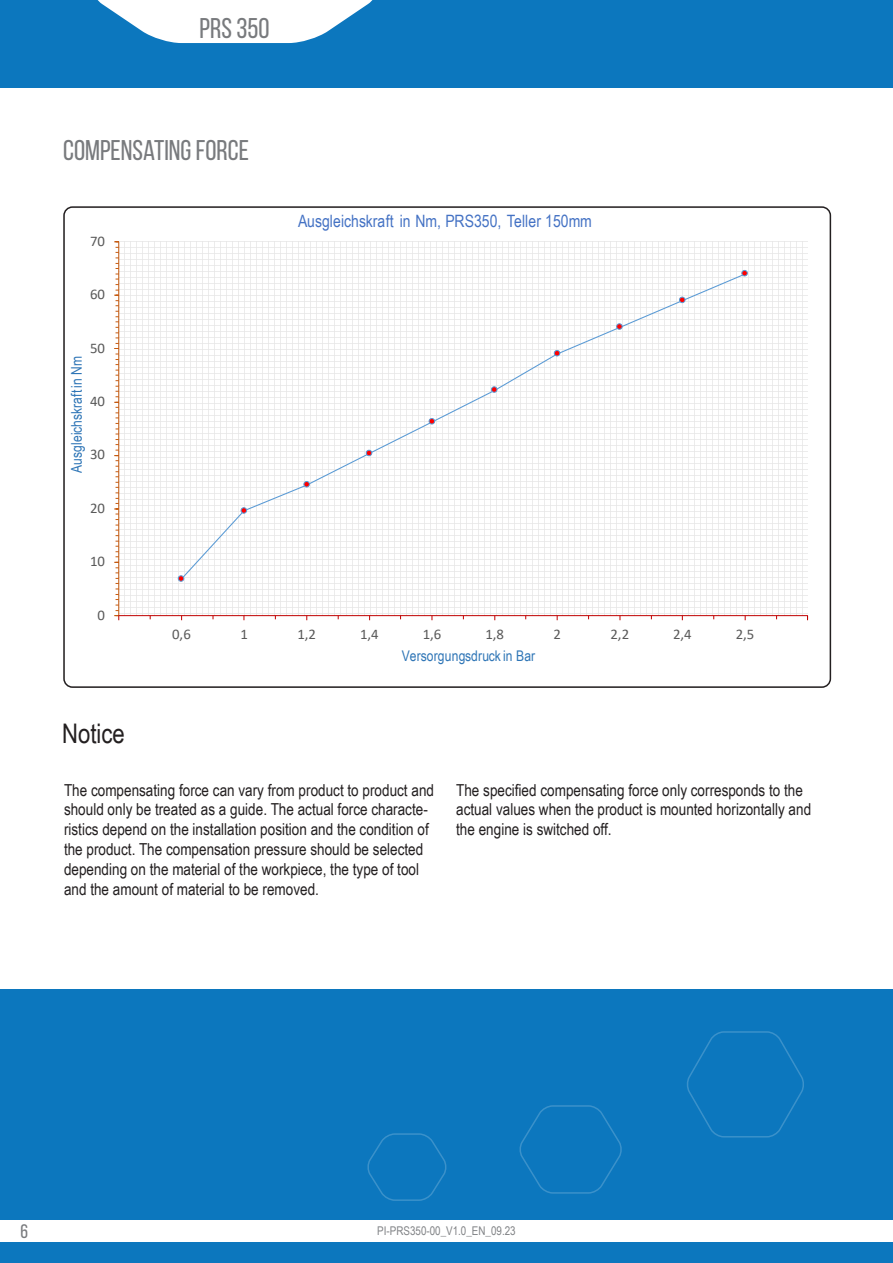
<style>
.page{position:relative;width:893px;height:1263px;background:#fff}
.page>*{position:absolute;margin:0;border:0;box-sizing:border-box;transform-origin:0 0}
.t1{font:28.5px "Bebas Neue";color:#787a7d}
.t2{font:27px "Arial Narrow";color:#231f20}
.t3{font:19.5px "Bebas Neue";color:#787a7d}
.t4{font:16.95px "Arial Narrow";letter-spacing:.005em;color:#4472c4}
.t5{font:16.5px/19.8px "Arial Narrow";color:#231f20}
.t6{font:14.85px "Arial Narrow";letter-spacing:.005em;color:#2e75b6}
.t7{font:14.7px "Calibri";letter-spacing:-.005em;color:#595959}
.t8{font:14.7px "Arial Narrow";letter-spacing:.01em;color:#2e75b6}
.t9{font:12px "Arial Narrow";color:#808285}
</style>
<div class="page">
<div style="left:0;top:0;width:893px;height:87px;background:#0c77be"></div>
<div style="left:0;top:989px;width:893px;height:274px;background:#0c77be"></div>
<div style="left:0;top:1220px;width:893px;height:22px;background:#fff"></div>
<svg style="left:97px;top:0;width:276px;height:43px"></svg>
<svg style="left:687px;top:1031px;width:117px;height:107px"></svg>
<svg style="left:367px;top:1133px;width:80px;height:68px"></svg>
<svg style="left:66px;top:209px;width:764px;height:478px"></svg>
<svg style="left:519px;top:1105px;width:103px;height:89px"></svg>
<p class="t1" style="left:199px;top:12px;width:72px">PRS 350</p>
<p class="t1" style="left:63px;top:135px;width:187px">COMPENSATING FORCE</p>
<p class="t7" style="left:90px;top:231px;width:16px">70</p>
<p class="t7" style="left:90px;top:284px;width:16px">60</p>
<p class="t7" style="left:90px;top:338px;width:16px">50</p>
<p class="t6" style="left:66px;top:473px;width:118px;rotate:-90deg">Ausgleichskraft in Nm</p>
<p class="t7" style="left:90px;top:391px;width:16px">40</p>
<p class="t7" style="left:90px;top:444px;width:16px">30</p>
<p class="t7" style="left:90px;top:498px;width:16px">20</p>
<p class="t7" style="left:90px;top:551px;width:16px">10</p>
<p class="t7" style="left:98px;top:605px;width:9px">0</p>
<p class="t4" style="left:298px;top:208px;width:295px">Ausgleichskraft in Nm, PRS350, Teller 150mm</p>
<p class="t7" style="left:172px;top:624px;width:20px">0,6</p>
<p class="t7" style="left:240px;top:624px;width:9px">1</p>
<p class="t7" style="left:297px;top:624px;width:20px">1,2</p>
<p class="t7" style="left:360px;top:624px;width:20px">1,4</p>
<p class="t7" style="left:423px;top:624px;width:20px">1,6</p>
<p class="t7" style="left:485px;top:624px;width:20px">1,8</p>
<p class="t7" style="left:553px;top:624px;width:9px">2</p>
<p class="t7" style="left:611px;top:624px;width:20px">2,2</p>
<p class="t7" style="left:673px;top:624px;width:20px">2,4</p>
<p class="t7" style="left:736px;top:624px;width:20px">2,5</p>
<p class="t2" style="left:62px;top:714px;width:64px">Notice</p>
<p class="t8" style="left:402px;top:645px;width:135px">Versorgungsdruck in Bar</p>
<p class="t5" style="left:64px;top:779px;width:372px">The compensating force can vary from product to product and should only be treated as a guide. The actual force characte&shy;ristics depend on the installation position and the condition of the product. The compensation pressure should be selected depending on the material of the workpiece, the type of tool and the amount of material to be removed.</p>
<p class="t5" style="left:456px;top:779px;width:356px">The specified compensating force only corresponds to the actual values when the product is mounted horizontally and the engine is switched off.</p>
<p class="t3" style="left:20px;top:1221px;width:9px">6</p>
<p class="t9" style="left:377px;top:1222px;width:140px">PI-PRS350-00_V1.0_EN_09.23</p>
</div>
